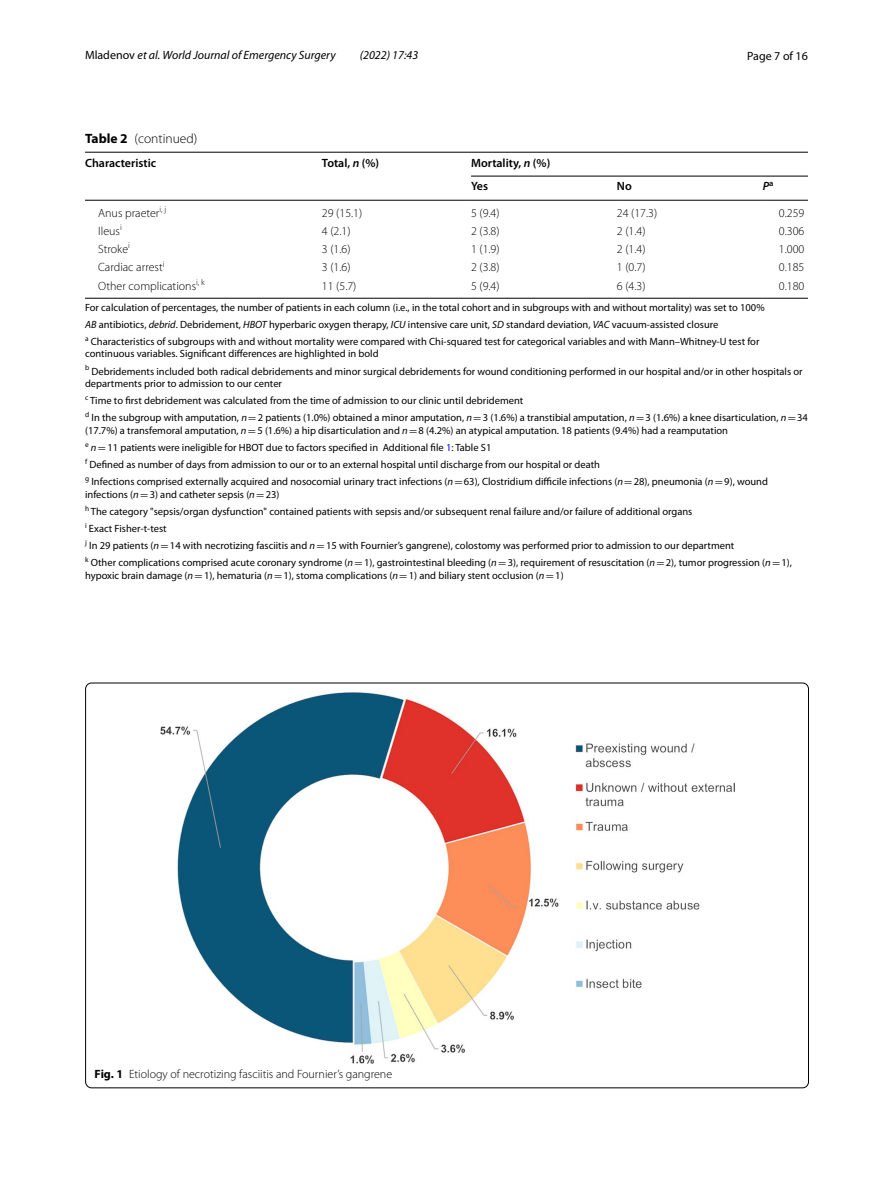
<style>
.page{position:relative;width:893px;height:1187px;background:#fff}
.page>*{position:absolute;margin:0;border:0;box-sizing:border-box;transform-origin:0 0}
.t1{font:300 13.5px "Myriad Pro";color:#000}
.t2{font:300 12px "Myriad Pro";color:#000}
.t3{font:italic 12px "Myriad Pro";color:#000}
.t4{font:600 12px/23.9px "Myriad Pro";color:#000}
.t5{font:12px "Myriad Pro";color:#000}
.t6{font:italic 600 12px "Myriad Pro";color:#000}
.t7{font:10.5px/17px "Myriad Pro";color:#000}
.s1{font-style:normal}
.s2{font-weight:700}
.s3{font-style:italic}
.s4{font-family:"MTSY"}
.s5{color:#00f}
</style>
<div class="page">
<hr style="left:85px;top:152px;width:237px;height:1px;background:#000">
<hr style="left:85px;top:200px;width:237px;height:1px;background:#000">
<hr style="left:322px;top:152px;width:149px;height:1px;background:#000">
<hr style="left:322px;top:200px;width:149px;height:1px;background:#000">
<hr style="left:471px;top:152px;width:146px;height:1px;background:#000">
<hr style="left:617px;top:152px;width:146px;height:1px;background:#000">
<hr style="left:763px;top:152px;width:45px;height:1px;background:#000">
<hr style="left:471px;top:200px;width:146px;height:1px;background:#000">
<hr style="left:617px;top:200px;width:146px;height:1px;background:#000">
<hr style="left:763px;top:200px;width:45px;height:1px;background:#000">
<hr style="left:85px;top:298px;width:237px;height:1px;background:#000">
<hr style="left:322px;top:298px;width:149px;height:1px;background:#000">
<hr style="left:471px;top:298px;width:146px;height:1px;background:#000">
<hr style="left:617px;top:298px;width:146px;height:1px;background:#000">
<hr style="left:763px;top:298px;width:45px;height:1px;background:#000">
<hr style="left:471px;top:176px;width:337px;height:1px;background:#000">
<img style="left:160px;top:692px;width:574px;height:371px">
<p class="t3" style="left:85px;top:48px;width:252px"><span class="s1">Mladenov</span> et al. World Journal of Emergency Surgery</p>
<p class="t3" style="left:360px;top:48px;width:60px">(2022) 17:43</p>
<p class="t5" style="left:747px;top:48px;width:62px">Page 7 of 16</p>
<p class="t1" style="left:85px;top:131px;width:114px"><span class="s2">Table 2</span> (continued)</p>
<p class="t4" style="left:85px;top:150px;width:73px">Characteristic</p>
<p class="t4" style="left:322px;top:150px;width:59px">Total, <span class="s3">n</span> (%)</p>
<p class="t4" style="left:471px;top:150px;width:81px">Mortality, <span class="s3">n</span> (%)<br>Yes</p>
<p class="t4" style="left:617px;top:174px;width:16px">No</p>
<p class="t6" style="left:763px;top:179px;width:12px">P<sup>a</sup></p>
<p class="t2" style="left:98px;top:206px;width:70px">Anus praeter<sup>i,</sup> <sup>j</sup></p>
<p class="t2" style="left:322px;top:206px;width:42px">29 (15.1)</p>
<p class="t2" style="left:471px;top:206px;width:30px">5 (9.4)</p>
<p class="t2" style="left:617px;top:206px;width:42px">24 (17.3)</p>
<p class="t2" style="left:779px;top:206px;width:27px">0.259</p>
<p class="t2" style="left:96px;top:224px;width:28px">-Ileus<sup>i</sup></p>
<p class="t2" style="left:322px;top:224px;width:30px">4 (2.1)</p>
<p class="t2" style="left:471px;top:224px;width:30px">2 (3.8)</p>
<p class="t2" style="left:617px;top:224px;width:30px">2 (1.4)</p>
<p class="t2" style="left:779px;top:224px;width:27px">0.306</p>
<p class="t2" style="left:96px;top:243px;width:36px">-Stroke<sup>i</sup></p>
<p class="t2" style="left:322px;top:243px;width:30px">3 (1.6)</p>
<p class="t2" style="left:471px;top:243px;width:30px">1 (1.9)</p>
<p class="t2" style="left:617px;top:243px;width:30px">2 (1.4)</p>
<p class="t2" style="left:779px;top:243px;width:27px">1.000</p>
<p class="t2" style="left:98px;top:261px;width:68px">Cardiac arrest<sup>i</sup></p>
<p class="t2" style="left:322px;top:261px;width:30px">3 (1.6)</p>
<p class="t2" style="left:471px;top:261px;width:30px">2 (3.8)</p>
<p class="t2" style="left:617px;top:261px;width:30px">1 (0.7)</p>
<p class="t2" style="left:779px;top:261px;width:27px">0.185</p>
<p class="t2" style="left:98px;top:279px;width:108px">Other complications<sup>i,</sup> <sup>k</sup></p>
<p class="t2" style="left:322px;top:279px;width:36px">11 (5.7)</p>
<p class="t2" style="left:471px;top:279px;width:30px">5 (9.4)</p>
<p class="t2" style="left:617px;top:279px;width:30px">6 (4.3)</p>
<p class="t2" style="left:779px;top:279px;width:27px">0.180</p>
<p class="t7" style="left:85px;top:298px;width:681px">For calculation of percentages, the number of patients in each column (i.e., in the total cohort and in subgroups with and without mortality) was set to 100%<br><span class="s3">AB</span> antibiotics, <span class="s3">debrid</span>. Debridement, <span class="s3">HBOT</span> hyperbaric oxygen therapy, <span class="s3">ICU</span> intensive care unit, <span class="s3">SD</span> standard deviation, <span class="s3">VAC</span> vacuum-assisted closure<br><sup>a</sup> Characteristics of subgroups with and without mortality were compared with Chi-squared test for categorical variables and with Mann–Whitney-U test for</p>
<p class="t7" style="left:85px;top:345px;width:719px">continuous variables. Significant differences are highlighted in bold<br><sup>b</sup> Debridements included both radical debridements and minor surgical debridements for wound conditioning performed in our hospital and/or in other hospitals or</p>
<p class="t7" style="left:85px;top:375px;width:724px">departments prior to admission to our center<br><sup>c</sup> Time to first debridement was calculated from the time of admission to our clinic until debridement<br><sup>d</sup> In the subgroup with amputation, <span class="s3">n</span><span class="s4">=</span>2 patients (1.0%) obtained a minor amputation, <span class="s3">n</span><span class="s4">=</span>3 (1.6%) a transtibial amputation, <span class="s3">n</span><span class="s4">=</span>3 (1.6%) a knee disarticulation, <span class="s3">n</span><span class="s4">=</span>34</p>
<p class="t7" style="left:85px;top:422px;width:684px">(17.7%) a transfemoral amputation, <span class="s3">n</span><span class="s4">=</span>5 (1.6%) a hip disarticulation and <span class="s3">n</span><span class="s4">=</span>8 (4.2%) an atypical amputation. 18 patients (9.4%) had a reamputation<br><sup>e</sup> <span class="s3">n</span><span class="s4">=</span>11 patients were ineligible for HBOT due to factors specified in Additional file <span class="s5">1</span>: Table S1<br><sup>f</sup> Defined as number of days from admission to our or to an external hospital until discharge from our hospital or death<br><sup>g</sup> Infections comprised externally acquired and nosocomial urinary tract infections (<span class="s3">n</span><span class="s4">=</span>63), Clostridium difficile infections (<span class="s3">n</span><span class="s4">=</span>28), pneumonia (<span class="s3">n</span><span class="s4">=</span>9), wound</p>
<p class="t7" style="left:85px;top:485px;width:709px">infections (<span class="s3">n</span><span class="s4">=</span>3) and catheter sepsis (<span class="s3">n</span><span class="s4">=</span>23)<br><sup>h</sup> The category "sepsis/organ dysfunction" contained patients with sepsis and/or subsequent renal failure and/or failure of additional organs<br><sup>i</sup> Exact Fisher-t-test<br><sup>j</sup> In 29 patients (<span class="s3">n</span><span class="s4">=</span>14 with necrotizing fasciitis and <span class="s3">n</span><span class="s4">=</span>15 with Fournier’s gangrene), colostomy was performed prior to admission to our department<br><sup>k</sup> Other complications comprised acute coronary syndrome (<span class="s3">n</span><span class="s4">=</span>1), gastrointestinal bleeding (<span class="s3">n</span><span class="s4">=</span>3), requirement of resuscitation (<span class="s3">n</span><span class="s4">=</span>2), tumor progression (<span class="s3">n</span><span class="s4">=</span>1),</p>
<p class="t7" style="left:85px;top:566px;width:480px">hypoxic brain damage (<span class="s3">n</span><span class="s4">=</span>1), hematuria (<span class="s3">n</span><span class="s4">=</span>1), stoma complications (<span class="s3">n</span><span class="s4">=</span>1) and biliary stent occlusion (<span class="s3">n</span><span class="s4">=</span>1)</p>
<p class="t2" style="left:95px;top:1067px;width:299px"><span class="s2">Fig. 1</span> Etiology of necrotizing fasciitis and Fournier’s gangrene</p>
</div>
